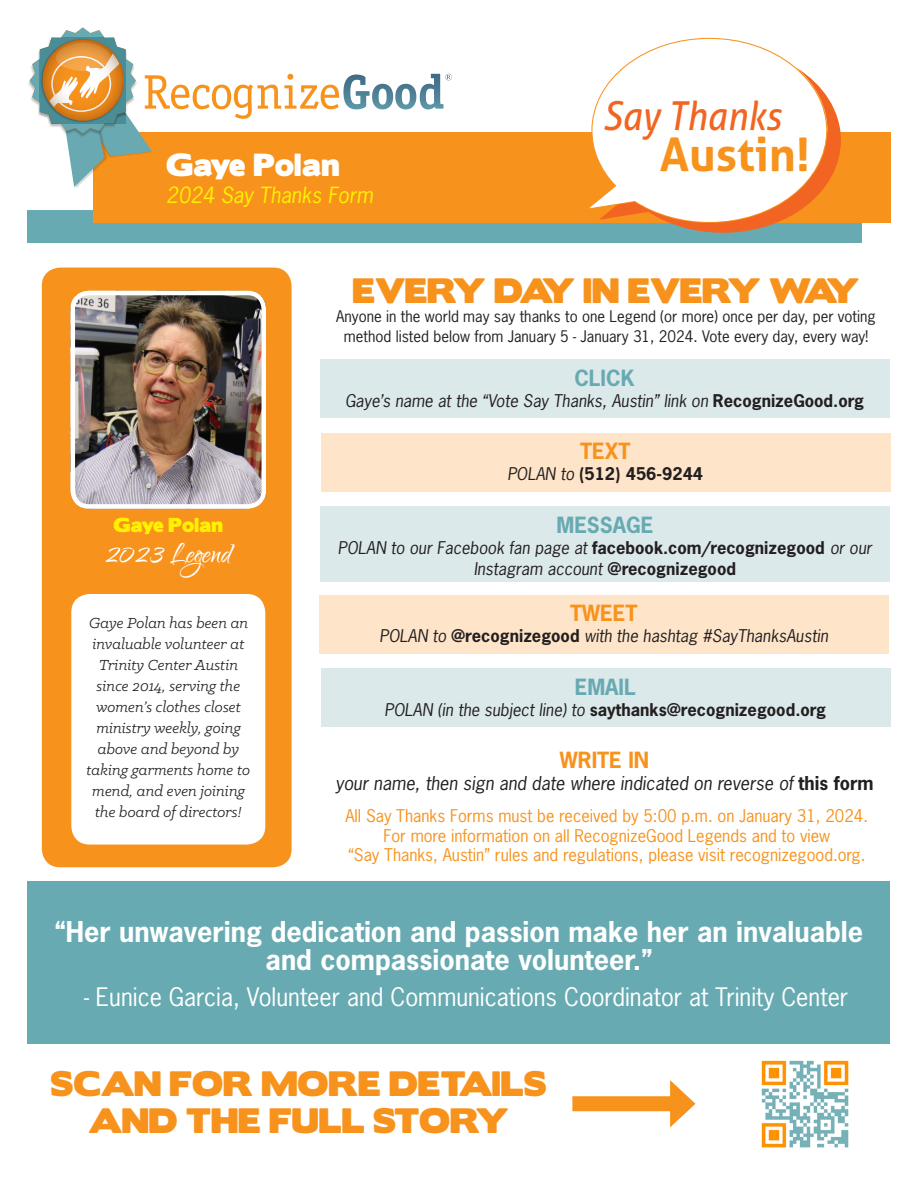
<style>
.page{position:relative;width:918px;height:1188px;background:#fff}
.page>*{position:absolute;margin:0;border:0;box-sizing:border-box;transform-origin:0 0}
.t1{font:700 46.35px "Aller";color:#f7931d}
.t2{font:italic 40.05px "Aller";color:#f36421;scale:.9 1}
.t3{font:34.5px "Qwigley";color:#fff}
.t4{font:31.5px/37.8px "Boris Black Bloxx";color:#f7931d;text-align:center}
.t5{font:31.5px "Boris Black Bloxx";letter-spacing:-.025em;color:#f7931d}
.t6{font:28.5px "Boris Black Bloxx";color:#fff}
.t7{font:700 27px/28.5px "News Gothic Std";color:#fff;text-align:center}
.t8{font:24px "News Gothic Std";color:#fff}
.t9{font:italic 21px "News Gothic Std";color:#fff101}
.t10{font:700 21px "News Gothic Std";color:#68aab1}
.t11{font:700 21px "News Gothic Std";color:#f7931d}
.t12{font:italic 18px "News Gothic Std";color:#231f20}
.t13{font:18px "Boris Black Bloxx";color:#fff101}
.t14{font:italic 16.5px/21px "News Gothic Std";color:#231f20;text-align:center}
.t15{font:italic 16.5px/21px "Klinic Slab";color:#231f20;text-align:center}
.t16{font:16.5px "News Gothic Std";color:#f7931d}
.t17{font:700 16.5px "News Gothic Std";color:#231f20}
.t18{font:15px/19.5px "News Gothic Std";color:#231f20;text-align:center}
.s1{font-weight:700;font-style:normal}
.s2{font-weight:400;font-style:italic}
</style>
<div class="page">
<div style="left:42px;top:268px;width:250px;height:599px;background:#f7931d;border-radius:18px"></div>
<div style="left:27px;top:211px;width:834px;height:32px;background:#68aab1"></div>
<div style="left:93px;top:132px;width:797px;height:90px;background:#f7931d"></div>
<svg style="left:30px;top:27px;width:422px;height:160px"></svg>
<img style="left:40px;top:37px;width:86px;height:86px">
<svg style="left:42px;top:40px;width:81px;height:81px;background:#e6a153"></svg>
<svg style="left:585px;top:38px;width:212px;height:185px"></svg>
<svg style="left:599px;top:68px;width:242px;height:165px"></svg>
<div style="left:320px;top:360px;width:570px;height:58px;background:#dce9eb"></div>
<div style="left:321px;top:433px;width:569px;height:58px;background:#fee5ca"></div>
<div style="left:320px;top:507px;width:570px;height:75px;background:#dce9eb"></div>
<div style="left:320px;top:595px;width:569px;height:58px;background:#fee5ca"></div>
<div style="left:321px;top:668px;width:569px;height:59px;background:#dce9eb"></div>
<div style="left:71px;top:594px;width:194px;height:251px;background:#fff;border-radius:18px"></div>
<div style="left:28px;top:881px;width:862px;height:162px;background:#68aab1"></div>
<div style="left:572px;top:1096px;width:108px;height:15px;background:#f7931d"></div>
<svg style="left:670px;top:1080px;width:26px;height:47px"></svg>
<img style="left:761px;top:1060px;width:88px;height:88px">
<img style="left:71px;top:291px;width:190px;height:213px">
<div style="left:71px;top:291px;width:195px;height:218px;border:4px solid #fff;border-radius:16px"></div>
<p class="t6" style="left:166px;top:144px;width:175px">Gaye Polan</p>
<p class="t9" style="left:166px;top:182px;width:208px">2024 Say Thanks Form</p>
<p class="t2" style="left:603px;top:92px;width:200px">Say Thanks</p>
<p class="t1" style="left:660px;top:126px;width:152px">Austin!</p>
<p class="t5" style="left:353px;top:267px;width:508px">EVERY DAY IN EVERY WAY</p>
<p class="t18" style="left:336px;top:307px;width:541px">Anyone in the world may say thanks to one Legend (or more) once per day, per voting method listed below from January 5 - January 31, 2024. Vote every day, every way!</p>
<p class="t10" style="left:574px;top:364px;width:62px">CLICK</p>
<p class="t14" style="left:345px;top:390px;width:520px">Gaye’s name at the “Vote Say Thanks, Austin” link on <span class="s1">RecognizeGood.org</span></p>
<p class="t13" style="left:114px;top:511px;width:111px">Gaye Polan</p>
<p class="t3" style="left:105px;top:535px;width:128px">2023 Legend</p>
<p class="t15" style="left:87px;top:612px;width:165px">Gaye Polan has been an invaluable volunteer at<br>Trinity Center Austin since 2014, serving the women’s clothes closet ministry weekly, going above and beyond by taking garments home to mend, and even joining the board of directors!</p>
<p class="t11" style="left:580px;top:437px;width:52px">TEXT</p>
<p class="t17" style="left:507px;top:463px;width:197px"><span class="s2">POLAN to</span> (512) 456-9244</p>
<p class="t10" style="left:556px;top:511px;width:98px">MESSAGE</p>
<p class="t14" style="left:338px;top:537px;width:536px">POLAN to our Facebook fan page at <span class="s1">facebook.com/recognizegood</span> or our<br>Instagram account <span class="s1">@recognizegood</span></p>
<p class="t11" style="left:570px;top:599px;width:69px">TWEET</p>
<p class="t14" style="left:379px;top:626px;width:450px">POLAN to <span class="s1">@recognizegood</span> with the hashtag #SayThanksAustin</p>
<p class="t10" style="left:575px;top:673px;width:63px">EMAIL</p>
<p class="t17" style="left:384px;top:698px;width:443px"><span class="s2">POLAN (in the subject line) to</span> saythanks@recognizegood.org</p>
<p class="t11" style="left:560px;top:746px;width:91px">WRITE IN</p>
<p class="t12" style="left:336px;top:772px;width:540px">your name, then sign and date where indicated on reverse of <span class="s1">this form</span></p>
<p class="t16" style="left:345px;top:805px;width:524px">All Say Thanks Forms must be received by 5:00 p.m. on January 31, 2024.</p>
<p class="t16" style="left:383px;top:825px;width:448px">For more information on all RecognizeGood Legends and to view</p>
<p class="t16" style="left:348px;top:845px;width:519px">“Say Thanks, Austin” rules and regulations, please visit recognizegood.org.</p>
<p class="t7" style="left:55px;top:917px;width:810px">“Her unwavering dedication and passion make her an invaluable and compassionate volunteer.”</p>
<p class="t8" style="left:84px;top:982px;width:766px">- Eunice Garcia, Volunteer and Communications Coordinator at Trinity Center</p>
<p class="t4" style="left:50px;top:1065px;width:498px">SCAN FOR MORE DETAILS<br>AND THE FULL STORY</p>
</div>
